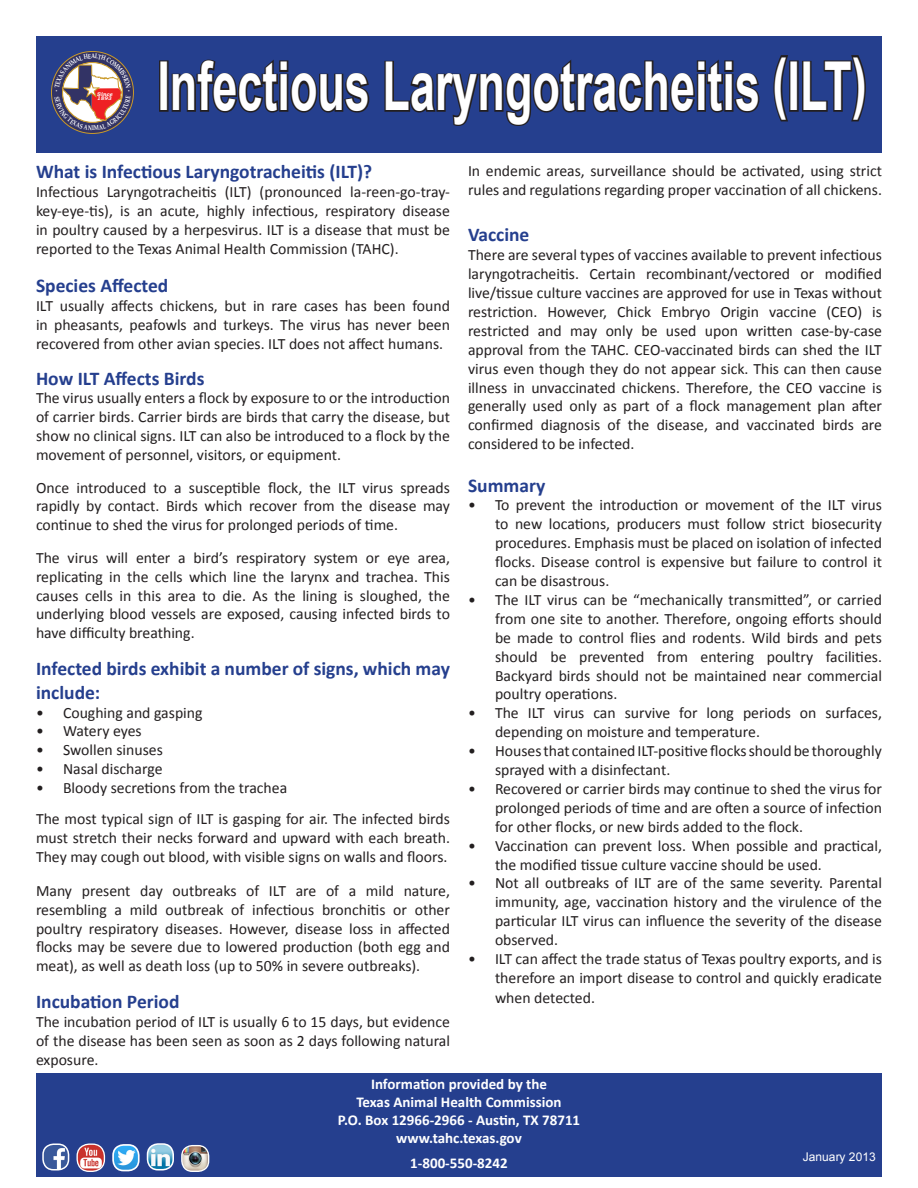
<style>
.page{position:relative;width:918px;height:1188px;background:#fff}
.page>*{position:absolute;margin:0;border:0;box-sizing:border-box;transform-origin:0 0}
.t1{font:700 67.5px "Arial";color:#fff;scale:.67 1}
.t2{font:700 19.5px/23.4px "Calibri";color:#253f8e}
.t3{font:15.75px/18.9px "Calibri";color:#231f20;text-align:justify}
.t4{font:700 15px "Calibri";color:#fff}
.t5{font:12px "Arial";color:#fff}
.t6{font:italic 700 5.4px/4.7px "Bookman Old Style";color:#fff}
.t7{font:3.6px "Palatino Linotype";color:#fff}
</style>
<div class="page">
<div style="left:36px;top:36px;width:846px;height:117px;background:#253f8e"></div>
<div style="left:159px;top:60px;width:10px;height:52px;border:3px solid #231f20"></div>
<svg style="left:171px;top:59px;width:199px;height:54px"></svg>
<svg style="left:384px;top:59px;width:376px;height:67px"></svg>
<svg style="left:773px;top:55px;width:15px;height:67px"></svg>
<div style="left:789px;top:60px;width:10px;height:52px;border:3px solid #231f20"></div>
<svg style="left:802px;top:55px;width:64px;height:67px"></svg>
<div style="left:36px;top:1073px;width:846px;height:103px;background:#253f8e"></div>
<img style="left:45px;top:1145px;width:24px;height:24px">
<div style="left:42px;top:1143px;width:27px;height:28px;border:2px solid #fff;border-radius:10px"></div>
<img style="left:77px;top:1145px;width:27px;height:26px">
<div style="left:77px;top:1143px;width:28px;height:29px;border:1px solid #fff;border-radius:12px"></div>
<img style="left:114px;top:1147px;width:24px;height:24px">
<div style="left:112px;top:1144px;width:28px;height:27px;border:2px solid #fff;border-radius:10px"></div>
<img style="left:148px;top:1145px;width:23px;height:24px">
<div style="left:147px;top:1143px;width:27px;height:28px;border:2px solid #fff;border-radius:10px"></div>
<img style="left:183px;top:1146px;width:26px;height:25px">
<div style="left:181px;top:1145px;width:28px;height:27px;border:1px solid #fff;border-radius:10px"></div>
<svg style="left:55px;top:51px;width:76px;height:79px;background:#806b80"></svg>
<p class="t7" style="left:56px;top:89px;width:4px">•</p>
<p class="t7" style="left:128px;top:89px;width:4px">•</p>
<p class="t6" style="left:97px;top:92px;width:17px">Since<br>1893</p>
<p class="t1" style="left:157px;top:42px;width:1060px">Infectious Laryngotracheitis (ILT)</p>
<p class="t2" style="left:36px;top:160px;width:338px">What is Infectious Laryngotracheitis (ILT)?</p>
<p class="t3" style="left:36px;top:183px;width:416px">Infectious Laryngotracheitis (ILT) (pronounced la-reen-go-tray&shy;key-eye-tis), is an acute, highly infectious, respiratory disease in poultry caused by a herpesvirus. ILT is a disease that must be reported to the Texas Animal Health Commission (TAHC).</p>
<p class="t2" style="left:36px;top:274px;width:134px">Species Affected</p>
<p class="t3" style="left:36px;top:297px;width:416px">ILT usually affects chickens, but in rare cases has been found in pheasants, peafowls and turkeys. The virus has never been recovered from other avian species. ILT does not affect humans.</p>
<p class="t2" style="left:36px;top:366px;width:170px">How ILT Affects Birds</p>
<p class="t3" style="left:36px;top:389px;width:416px">The virus usually enters a flock by exposure to or the introduction of carrier birds. Carrier birds are birds that carry the disease, but show no clinical signs. ILT can also be introduced to a flock by the movement of personnel, visitors, or equipment.</p>
<p class="t3" style="left:36px;top:478px;width:416px">Once introduced to a susceptible flock, the ILT virus spreads rapidly by contact. Birds which recover from the disease may continue to shed the virus for prolonged periods of time.</p>
<p class="t3" style="left:36px;top:548px;width:416px">The virus will enter a bird’s respiratory system or eye area, replicating in the cells which line the larynx and trachea. This causes cells in this area to die. As the lining is sloughed, the underlying blood vessels are exposed, causing infected birds to have difficulty breathing.</p>
<p class="t2" style="left:36px;top:657px;width:416px">Infected birds exhibit a number of signs, which may include:</p>
<p class="t3" style="left:36px;top:703px;width:168px">• Coughing and gasping</p>
<p class="t3" style="left:36px;top:722px;width:107px">• Watery eyes</p>
<p class="t3" style="left:36px;top:741px;width:128px">• Swollen sinuses</p>
<p class="t3" style="left:36px;top:760px;width:128px">• Nasal discharge</p>
<p class="t3" style="left:36px;top:779px;width:253px">• Bloody secretions from the trachea</p>
<p class="t3" style="left:36px;top:809px;width:415px">The most typical sign of ILT is gasping for air. The infected birds must stretch their necks forward and upward with each breath.<br>They may cough out blood, with visible signs on walls and floors.</p>
<p class="t3" style="left:36px;top:881px;width:416px">Many present day outbreaks of ILT are of a mild nature, resembling a mild outbreak of infectious bronchitis or other poultry respiratory diseases. However, disease loss in affected flocks may be severe due to lowered production (both egg and meat), as well as death loss (up to 50% in severe outbreaks).</p>
<p class="t2" style="left:36px;top:990px;width:145px">Incubation Period</p>
<p class="t3" style="left:36px;top:1013px;width:416px">The incubation period of ILT is usually 6 to 15 days, but evidence of the disease has been seen as soon as 2 days following natural exposure.</p>
<p class="t3" style="left:468px;top:161px;width:416px">In endemic areas, surveillance should be activated, using strict rules and regulations regarding proper vaccination of all chickens.</p>
<p class="t2" style="left:468px;top:223px;width:63px">Vaccine</p>
<p class="t3" style="left:468px;top:246px;width:416px">There are several types of vaccines available to prevent infectious laryngotracheitis. Certain recombinant/vectored or modified live/tissue culture vaccines are approved for use in Texas without restriction. However, Chick Embryo Origin vaccine (CEO) is restricted and may only be used upon written case-by-case approval from the TAHC. CEO-vaccinated birds can shed the ILT virus even though they do not appear sick. This can then cause illness in unvaccinated chickens. Therefore, the CEO vaccine is generally used only as part of a flock management plan after confirmed diagnosis of the disease, and vaccinated birds are considered to be infected.</p>
<p class="t2" style="left:468px;top:473px;width:79px">Summary</p>
<p class="t3" style="left:495px;top:496px;width:389px;text-indent:-27px">• To prevent the introduction or movement of the ILT virus to new locations, producers must follow strict biosecurity procedures. Emphasis must be placed on isolation of infected flocks. Disease control is expensive but failure to control it can be disastrous.</p>
<p class="t3" style="left:495px;top:590px;width:389px;text-indent:-27px">• The ILT virus can be “mechanically transmitted”, or carried from one site to another. Therefore, ongoing efforts should be made to control flies and rodents. Wild birds and pets should be prevented from entering poultry facilities.<br>Backyard birds should not be maintained near commercial poultry operations.</p>
<p class="t3" style="left:495px;top:704px;width:389px;text-indent:-27px">• The ILT virus can survive for long periods on surfaces, depending on moisture and temperature.</p>
<p class="t3" style="left:495px;top:741px;width:388px;text-indent:-27px">• Houses that contained ILT-positive flocks should be thoroughly sprayed with a disinfectant.</p>
<p class="t3" style="left:495px;top:779px;width:389px;text-indent:-27px">• Recovered or carrier birds may continue to shed the virus for prolonged periods of time and are often a source of infection for other flocks, or new birds added to the flock.</p>
<p class="t3" style="left:495px;top:836px;width:388px;text-indent:-27px">• Vaccination can prevent loss. When possible and practical, the modified tissue culture vaccine should be used.</p>
<p class="t3" style="left:495px;top:874px;width:389px;text-indent:-27px">• Not all outbreaks of ILT are of the same severity. Parental immunity, age, vaccination history and the virulence of the particular ILT virus can influence the severity of the disease observed.</p>
<p class="t3" style="left:495px;top:949px;width:389px;line-height:19.4px;text-indent:-27px">• ILT can affect the trade status of Texas poultry exports, and is therefore an import disease to control and quickly eradicate when detected.</p>
<p class="t4" style="left:371px;top:1074px;width:177px">Information provided by the</p>
<p class="t4" style="left:357px;top:1092px;width:207px">Texas Animal Health Commission</p>
<p class="t4" style="left:338px;top:1110px;width:244px">P.O. Box 12966-2966 - Austin, TX 78711</p>
<p class="t4" style="left:396px;top:1128px;width:127px">www.tahc.texas.gov</p>
<p class="t4" style="left:410px;top:1153px;width:99px">1-800-550-8242</p>
<p class="t5" style="left:803px;top:1149px;width:74px">January 2013</p>
</div>
